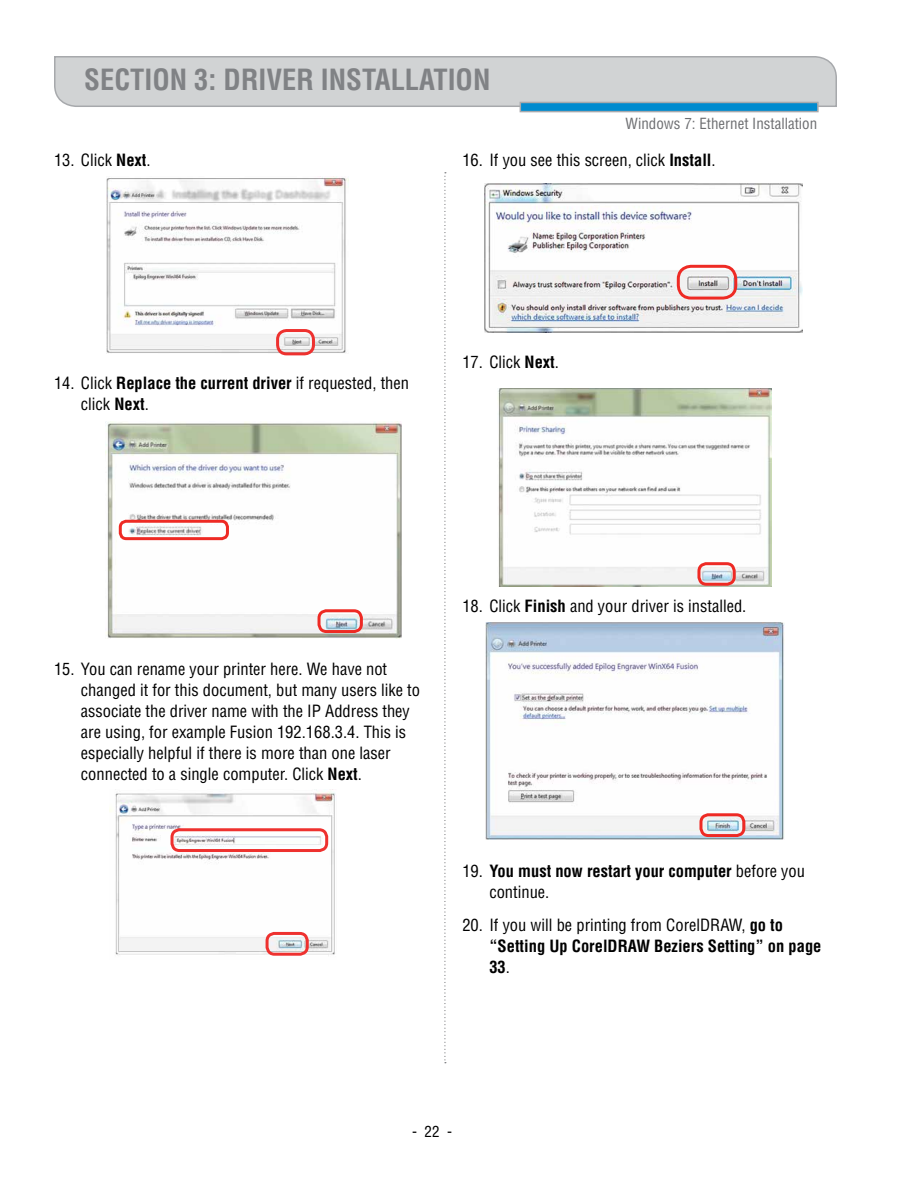
<style>
.page{position:relative;width:918px;height:1188px;background:#fff}
.page>*{position:absolute;margin:0;border:0;box-sizing:border-box;transform-origin:0 0}
.t1{font:700 condensed 28.5px "Helvetica";color:#808285}
.t2{font:condensed 16.5px/21px "Helvetica";color:#000}
.t3{font:700 condensed 16.5px/21px "Helvetica";color:#000}
.t4{font:condensed 15px "Helvetica";color:#6d6e71}
.t5{font:condensed 15px "Helvetica";color:#000}
.s1{font-weight:700}
.s2{font-weight:400}
</style>
<div class="page">
<svg style="left:54px;top:56px;width:783px;height:57px;background:#c7cfd4"></svg>
<svg style="left:444px;top:172px;width:2px;height:891px"></svg>
<img style="left:106px;top:176px;width:242px;height:177px">
<div style="left:276px;top:329px;width:39px;height:26px;border:3px solid #ee312f;border-radius:9px"></div>
<img style="left:107px;top:421px;width:294px;height:218px">
<div style="left:119px;top:520px;width:110px;height:20px;border:3px solid #ee2a24;border-radius:6px"></div>
<div style="left:318px;top:609px;width:45px;height:24px;border:3px solid #ee2a24;border-radius:8px"></div>
<img style="left:110px;top:789px;width:225px;height:167px">
<div style="left:171px;top:828px;width:157px;height:24px;border:3px solid #ee312f;border-radius:8px"></div>
<div style="left:266px;top:932px;width:43px;height:24px;border:3px solid #ee312f;border-radius:8px"></div>
<img style="left:485px;top:184px;width:317px;height:149px">
<div style="left:677px;top:265px;width:60px;height:35px;border:3px solid #ee2a24;border-radius:13px"></div>
<img style="left:498px;top:388px;width:274px;height:199px">
<div style="left:697px;top:562px;width:39px;height:24px;border:3px solid #ee2a24;border-radius:8px"></div>
<img style="left:486px;top:622px;width:299px;height:218px">
<div style="left:699px;top:813px;width:46px;height:24px;border:3px solid #ee2a24;border-radius:8px"></div>
<h1 class="t1" style="left:84px;top:61px;width:31px">Section</h1>
<h1 class="t1" style="left:194px;top:61px;width:62px">3: Driver</h1>
<h1 class="t1" style="left:321px;top:61px;width:24px">Installation</h1>
<p class="t4" style="left:626px;top:114px;width:193px">Windows 7: Ethernet Installation</p>
<p class="t2" style="left:54px;top:150px;width:98px">13. Click <span class="s1">Next</span>.</p>
<p class="t2" style="left:462px;top:150px;width:255px">16. If you see this screen, click <span class="s1">Install</span>.</p>
<p class="t2" style="left:81px;top:372px;width:330px;text-indent:-27px">14. Click <span class="s1">Replace the current driver</span> if requested, then click <span class="s1">Next</span>.</p>
<p class="t2" style="left:462px;top:351px;width:98px">17. Click <span class="s1">Next</span>.</p>
<p class="t2" style="left:81px;top:658px;width:341px;text-indent:-27px">15. You can rename your printer here. We have not changed it for this document, but many users like to associate the driver name with the IP Address they are using, for example Fusion 192.168.3.4. This is especially helpful if there is more than one laser connected to a single computer. Click <span class="s1">Next</span>.</p>
<p class="t2" style="left:462px;top:595px;width:286px">18. Click <span class="s1">Finish</span> and your driver is installed.</p>
<p class="t3" style="left:489px;top:860px;width:317px;text-indent:-27px"><span class="s2">19.</span> You must now restart your computer <span class="s2">before you continue.</span></p>
<p class="t3" style="left:489px;top:915px;width:334px;text-indent:-27px"><span class="s2">20. If you will be printing from CorelDRAW,</span> go to “Setting Up CorelDRAW Beziers Setting” on page<br>33<span class="s2">.</span></p>
<p class="t5" style="left:412px;top:1122px;width:41px">- 22 -</p>
</div>
